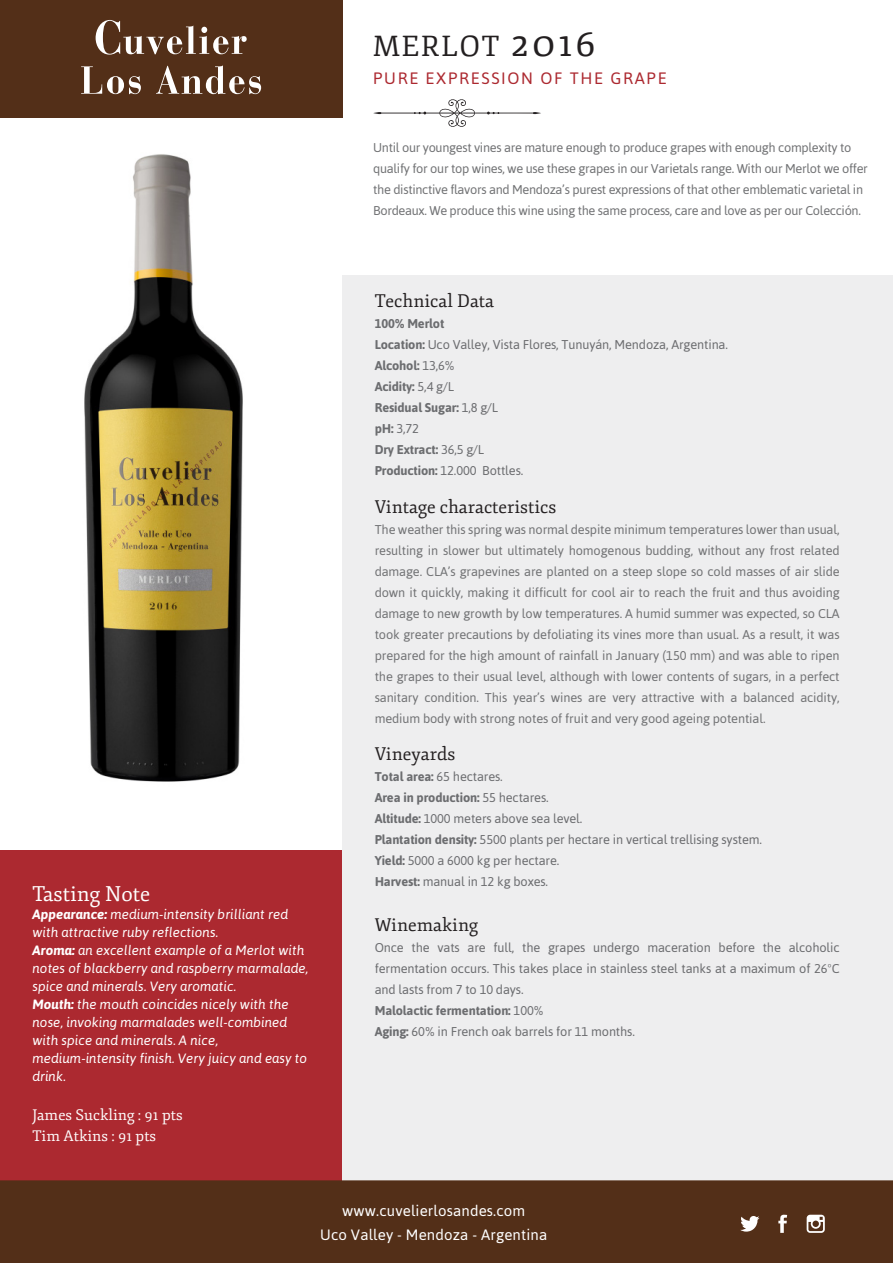
<style>
.page{position:relative;width:893px;height:1263px;background:#fff}
.page>*{position:absolute;margin:0;border:0;box-sizing:border-box;transform-origin:0 0}
.t1{font:28.65px "Fjord One";letter-spacing:.05em;color:#231f20}
.t2{font:21px "Fjord One";color:#fff}
.t3{font:18px "Fjord One";color:#231f20}
.t4{font:16.5px "Asap";letter-spacing:.1em;color:#ac2930}
.t5{font:15px/24px "Asap";letter-spacing:.01em;color:#fff;text-align:center}
.t6{font:15px/21px "Fjord One";color:#fff}
.t7{font:italic 13.5px/18px "Asap";color:#fff}
.t8{font:12.75px/21px "Asap";letter-spacing:-.025em;color:#727375}
.t9{font:12.75px/21px "Asap";letter-spacing:-.01em;color:#6c6d70}
.s1{font-size:38.7px}
.s2{font-weight:700}
</style>
<div class="page">
<div style="left:0;top:850px;width:342px;height:330px;background:#ac2930"></div>
<svg style="left:373px;top:99px;width:168px;height:28px"></svg>
<div style="left:0;top:0;width:342px;height:117px;background:#532f18"></div>
<div style="left:342px;top:275px;width:551px;height:905px;background:#eeeeef"></div>
<div style="left:0;top:1180px;width:893px;height:83px;background:#532f18"></div>
<svg style="left:96px;top:20px;width:151px;height:35px"></svg>
<svg style="left:81px;top:66px;width:60px;height:28px"></svg>
<svg style="left:156px;top:65px;width:105px;height:29px"></svg>
<svg style="left:740px;top:1216px;width:19px;height:15px"></svg>
<svg style="left:778px;top:1215px;width:9px;height:18px"></svg>
<svg style="left:807px;top:1215px;width:18px;height:18px"></svg>
<img style="left:84px;top:154px;width:159px;height:628px">
<h1 class="t1" style="left:373px;top:29px;width:224px">MERLOT <span class="s1">2016</span></h1>
<p class="t4" style="left:373px;top:69px;width:295px">PURE EXPRESSION OF THE GRAPE</p>
<p class="t8" style="left:373px;top:136px;width:496px">Until our youngest vines are mature enough to produce grapes with enough complexity to qualify for our top wines, we use these grapes in our Varietals range. With our Merlot we offer the distinctive flavors and Mendoza’s purest expressions of that other emblematic varietal in Bordeaux. We produce this wine using the same process, care and love as per our Colección.</p>
<h2 class="t2" style="left:32px;top:881px;width:119px">Tasting Note</h2>
<p class="t7" style="left:32px;top:905px;width:277px"><span class="s2">Appearance:</span> medium-intensity brilliant red with attractive ruby reflections.<br><span class="s2">Aroma:</span> an excellent example of a Merlot with notes of blackberry and raspberry marmalade, spice and minerals. Very aromatic.<br><span class="s2">Mouth:</span> the mouth coincides nicely with the nose, invoking marmalades well-combined with spice and minerals. A nice, medium-intensity finish. Very juicy and easy to drink.</p>
<p class="t6" style="left:32px;top:1105px;width:152px">James Suckling : 91 pts<br>Tim Atkins : 91 pts</p>
<h3 class="t3" style="left:375px;top:290px;width:121px">Technical Data</h3>
<p class="t9" style="left:375px;top:313px;width:355px"><span class="s2">100% Merlot<br>Location:</span> Uco Valley, Vista Flores, Tunuyán, Mendoza, Argentina.<br><span class="s2">Alcohol:</span> 13,6%<br><span class="s2">Acidity:</span> 5,4 g/L<br><span class="s2">Residual Sugar:</span> 1,8 g/L<br><span class="s2">pH:</span> 3,72<br><span class="s2">Dry Extract:</span> 36,5 g/L<br><span class="s2">Production:</span> 12.000 Bottles.</p>
<h3 class="t3" style="left:375px;top:496px;width:183px">Vintage characteristics</h3>
<p class="t8" style="left:375px;top:519px;width:466px;text-align:justify">The weather this spring was normal despite minimum temperatures lower than usual, resulting in slower but ultimately homogenous budding, without any frost related damage. CLA’s grapevines are planted on a steep slope so cold masses of air slide down it quickly, making it difficult for cool air to reach the fruit and thus avoiding damage to new growth by low temperatures. A humid summer was expected, so CLA took greater precautions by defoliating its vines more than usual. As a result, it was prepared for the high amount of rainfall in January (150 mm) and was able to ripen the grapes to their usual level, although with lower contents of sugars, in a perfect sanitary condition. This year’s wines are very attractive with a balanced acidity, medium body with strong notes of fruit and very good ageing potential.</p>
<h3 class="t3" style="left:375px;top:743px;width:82px">Vineyards</h3>
<p class="t9" style="left:375px;top:766px;width:389px"><span class="s2">Total area:</span> 65 hectares.<br><span class="s2">Area in production:</span> 55 hectares.<br><span class="s2">Altitude:</span> 1000 meters above sea level.<br><span class="s2">Plantation density:</span> 5500 plants per hectare in vertical trellising system.<br><span class="s2">Yield:</span> 5000 a 6000 kg per hectare.<br><span class="s2">Harvest:</span> manual in 12 kg boxes.</p>
<h3 class="t3" style="left:375px;top:914px;width:105px">Winemaking</h3>
<p class="t9" style="left:375px;top:937px;width:466px">Once the vats are full, the grapes undergo maceration before the alcoholic fermentation occurs. This takes place in stainless steel tanks at a maximum of 26ºC and lasts from 7 to 10 days.<br><span class="s2">Malolactic fermentation:</span> 100%<br><span class="s2">Aging:</span> 60% in French oak barrels for 11 months.</p>
<p class="t5" style="left:320px;top:1199px;width:228px">www.cuvelierlosandes.com<br>Uco Valley - Mendoza - Argentina</p>
</div>
